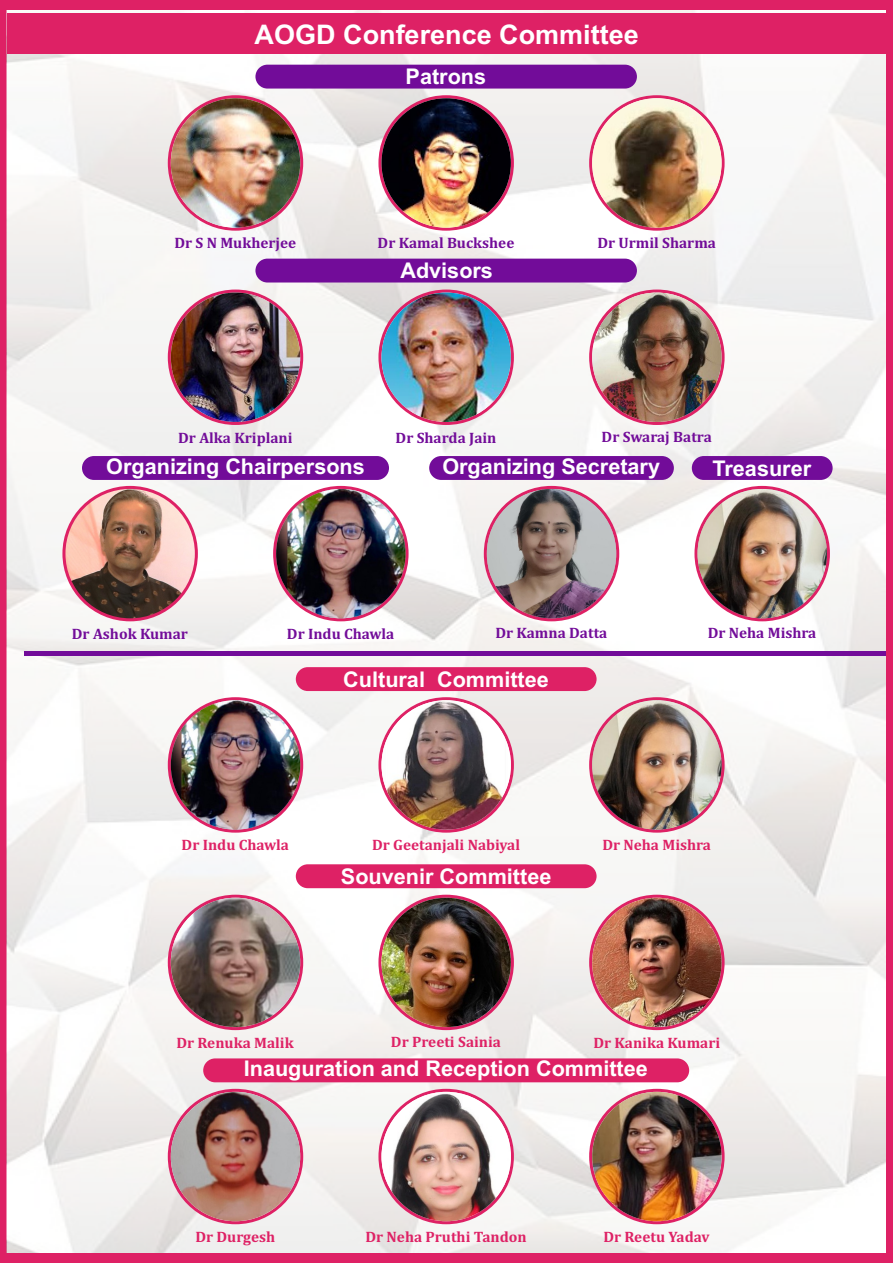
<style>
.page{position:relative;width:893px;height:1263px;background:#de2165}
.page>*{position:absolute;margin:0;border:0;box-sizing:border-box;transform-origin:0 0}
.t1{font:700 27px "Arial";color:#fff}
.t2{font:700 21.6px "Arial";color:#fff}
.t3{font:700 15.3px "Cambria";color:#720c99}
.t4{font:700 15.3px "Cambria";color:#de2165}
</style>
<div class="page">
<img style="left:7px;top:10px;width:878px;height:1243px">
<div style="left:7px;top:14px;width:878px;height:40px;background:#de2165"></div>
<svg style="left:168px;top:95px;width:135px;height:136px"></svg>
<img style="left:171px;top:98px;width:129px;height:130px;border-radius:50%">
<svg style="left:589px;top:95px;width:136px;height:136px"></svg>
<img style="left:592px;top:98px;width:130px;height:130px;border-radius:50%">
<svg style="left:378px;top:95px;width:136px;height:136px"></svg>
<img style="left:381px;top:98px;width:130px;height:130px;border-radius:50%">
<div style="left:255px;top:65px;width:382px;height:24px;background:#720c99;border-radius:12px"></div>
<div style="left:255px;top:259px;width:382px;height:23px;background:#720c99;border-radius:12px"></div>
<svg style="left:168px;top:290px;width:135px;height:135px"></svg>
<img style="left:171px;top:293px;width:129px;height:129px;border-radius:50%">
<svg style="left:589px;top:290px;width:136px;height:135px"></svg>
<img style="left:592px;top:293px;width:130px;height:129px;border-radius:50%">
<svg style="left:378px;top:290px;width:136px;height:135px"></svg>
<img style="left:381px;top:293px;width:130px;height:129px;border-radius:50%">
<div style="left:24px;top:651px;width:861px;height:5px;background:#720c99"></div>
<div style="left:296px;top:864px;width:301px;height:24px;background:#de2165;border-radius:12px"></div>
<svg style="left:168px;top:895px;width:135px;height:135px"></svg>
<img style="left:171px;top:898px;width:129px;height:129px;border-radius:50%">
<svg style="left:378px;top:895px;width:136px;height:135px"></svg>
<img style="left:381px;top:898px;width:130px;height:129px;border-radius:50%">
<svg style="left:589px;top:895px;width:136px;height:135px"></svg>
<img style="left:592px;top:898px;width:130px;height:129px;border-radius:50%">
<svg style="left:62px;top:486px;width:136px;height:135px"></svg>
<img style="left:65px;top:489px;width:130px;height:129px;border-radius:50%">
<svg style="left:484px;top:486px;width:135px;height:135px"></svg>
<img style="left:487px;top:490px;width:129px;height:128px;border-radius:50%">
<svg style="left:273px;top:486px;width:136px;height:135px"></svg>
<img style="left:276px;top:489px;width:130px;height:129px;border-radius:50%">
<svg style="left:694px;top:486px;width:136px;height:135px"></svg>
<img style="left:698px;top:489px;width:128px;height:129px;border-radius:50%">
<div style="left:82px;top:456px;width:307px;height:24px;background:#720c99;border-radius:12px"></div>
<div style="left:429px;top:456px;width:245px;height:24px;background:#720c99;border-radius:12px"></div>
<div style="left:692px;top:456px;width:141px;height:24px;background:#720c99;border-radius:12px"></div>
<div style="left:296px;top:667px;width:301px;height:24px;background:#de2165;border-radius:12px"></div>
<svg style="left:168px;top:697px;width:135px;height:136px"></svg>
<svg style="left:378px;top:697px;width:136px;height:136px"></svg>
<img style="left:381px;top:700px;width:130px;height:130px;border-radius:50%">
<img style="left:171px;top:700px;width:129px;height:130px;border-radius:50%">
<svg style="left:589px;top:697px;width:136px;height:136px"></svg>
<img style="left:592px;top:700px;width:129px;height:129px;border-radius:50%">
<div style="left:203px;top:1058px;width:486px;height:24px;background:#de2165;border-radius:12px"></div>
<svg style="left:168px;top:1089px;width:135px;height:135px"></svg>
<svg style="left:378px;top:1089px;width:136px;height:135px"></svg>
<svg style="left:589px;top:1089px;width:136px;height:135px"></svg>
<img style="left:381px;top:1092px;width:130px;height:129px;border-radius:50%">
<img style="left:592px;top:1092px;width:130px;height:129px;border-radius:50%">
<img style="left:171px;top:1092px;width:129px;height:129px;border-radius:50%">
<p class="t1" style="left:255px;top:24px;width:386px">AOGD Conference Committee</p>
<p class="t2" style="left:406px;top:68px;width:82px">Patrons</p>
<p class="t3" style="left:174px;top:236px;width:123px">Dr S N Mukherjee</p>
<p class="t3" style="left:378px;top:236px;width:138px">Dr Kamal Buckshee</p>
<p class="t3" style="left:597px;top:236px;width:120px">Dr Urmil Sharma</p>
<p class="t2" style="left:400px;top:262px;width:94px">Advisors</p>
<p class="t3" style="left:178px;top:431px;width:116px">Dr Alka Kriplani</p>
<p class="t3" style="left:396px;top:431px;width:102px">Dr Sharda Jain</p>
<p class="t3" style="left:602px;top:430px;width:112px">Dr Swaraj Batra</p>
<p class="t2" style="left:106px;top:458px;width:260px">Organizing Chairpersons</p>
<p class="t2" style="left:442px;top:458px;width:219px">Organizing Secretary</p>
<p class="t2" style="left:712px;top:460px;width:100px">Treasurer</p>
<p class="t3" style="left:72px;top:627px;width:118px">Dr Ashok Kumar</p>
<p class="t3" style="left:287px;top:627px;width:109px">Dr Indu Chawla</p>
<p class="t3" style="left:495px;top:626px;width:114px">Dr Kamna Datta</p>
<p class="t3" style="left:708px;top:626px;width:110px">Dr Neha Mishra</p>
<p class="t2" style="left:343px;top:671px;width:207px">Cultural Committee</p>
<p class="t4" style="left:182px;top:838px;width:109px">Dr Indu Chawla</p>
<p class="t4" style="left:372px;top:838px;width:150px">Dr Geetanjali Nabiyal</p>
<p class="t4" style="left:602px;top:838px;width:110px">Dr Neha Mishra</p>
<p class="t2" style="left:341px;top:868px;width:212px">Souvenir Committee</p>
<p class="t4" style="left:176px;top:1036px;width:119px">Dr Renuka Malik</p>
<p class="t4" style="left:391px;top:1035px;width:112px">Dr Preeti Sainia</p>
<p class="t4" style="left:593px;top:1036px;width:128px">Dr Kanika Kumari</p>
<p class="t2" style="left:244px;top:1060px;width:406px">Inauguration and Reception Committee</p>
<p class="t4" style="left:195px;top:1230px;width:81px">Dr Durgesh</p>
<p class="t4" style="left:365px;top:1230px;width:163px">Dr Neha Pruthi Tandon</p>
<p class="t4" style="left:603px;top:1230px;width:108px">Dr Reetu Yadav</p>
</div>
